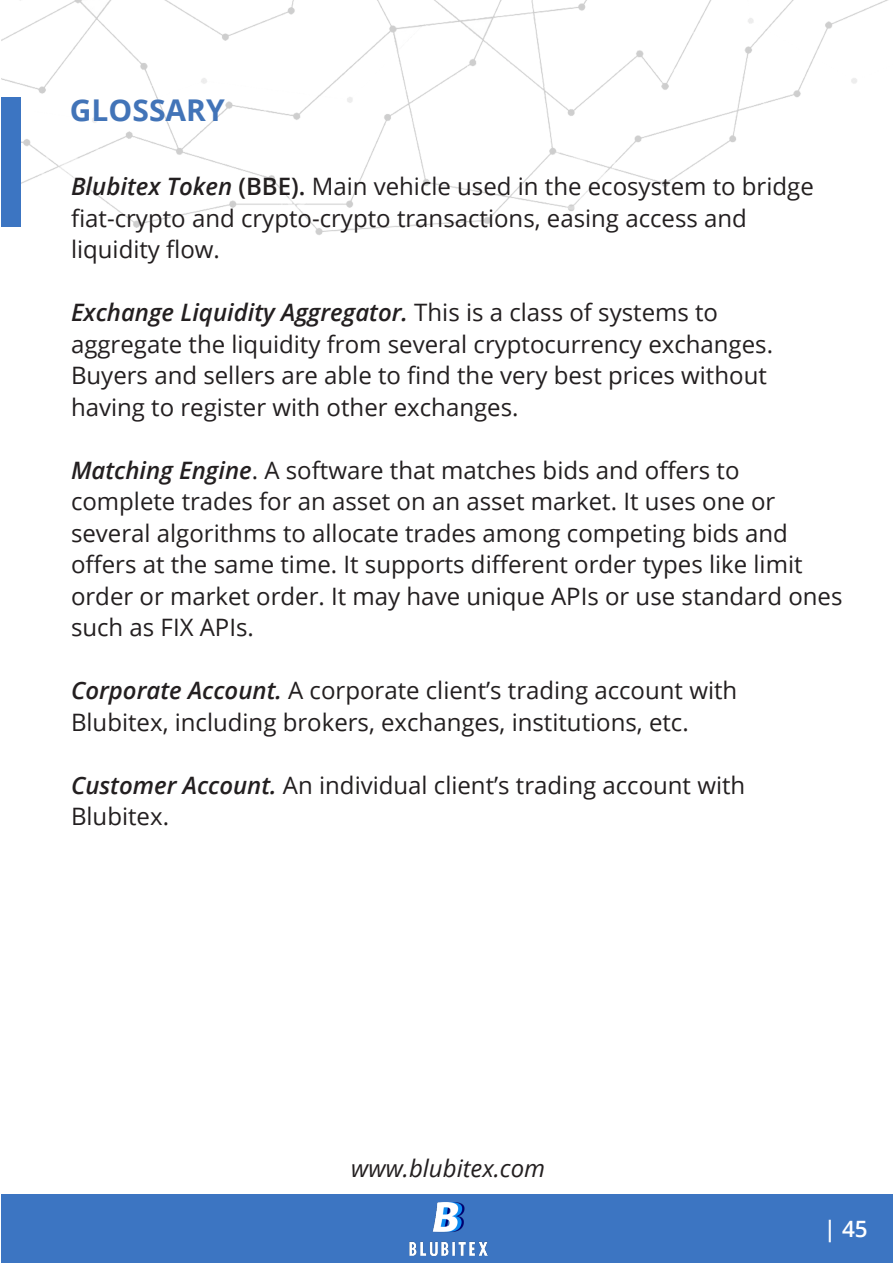
<style>
.page{position:relative;width:893px;height:1263px;background:#fff}
.page>*{position:absolute;margin:0;border:0;box-sizing:border-box;transform-origin:0 0}
.t1{font:700 30px "Open Sans";color:#4274b8}
.t2{font:24px/31.5px "Open Sans";color:#231f20}
.t3{font:italic 24px "Open Sans";color:#231f20}
.t4{font:600 22.5px "Open Sans";color:#fff}
.s1{font-weight:600;font-style:italic}
.s2{font-weight:600}
</style>
<div class="page">
<img style="left:2px;top:1px;width:884px;height:234px">
<div style="left:2px;top:97px;width:19px;height:130px;background:#3c75c2"></div>
<div style="left:2px;top:1194px;width:891px;height:69px;background:#3c75c2"></div>
<img style="left:409px;top:1203px;width:79px;height:52px">
<p class="t1" style="left:70px;top:89px;width:156px">GLOSSARY</p>
<p class="t2" style="left:71px;top:170px;width:744px"><span class="s1">Blubitex Token</span> <span class="s2">(BBE).</span> Main vehicle used in the ecosystem to bridge fiat-crypto and crypto-crypto transactions, easing access and liquidity flow.</p>
<p class="t2" style="left:71px;top:296px;width:704px"><span class="s1">Exchange Liquidity Aggregator.</span> This is a class of systems to aggregate the liquidity from several cryptocurrency exchanges.<br>Buyers and sellers are able to find the very best prices without having to register with other exchanges.</p>
<p class="t2" style="left:71px;top:454px;width:773px"><span class="s1">Matching Engine</span>. A software that matches bids and offers to complete trades for an asset on an asset market. It uses one or several algorithms to allocate trades among competing bids and offers at the same time. It supports different order types like limit order or market order. It may have unique APIs or use standard ones such as FIX APIs.</p>
<p class="t2" style="left:71px;top:674px;width:668px"><span class="s1">Corporate Account.</span> A corporate client’s trading account with<br>Blubitex, including brokers, exchanges, institutions, etc.</p>
<p class="t2" style="left:71px;top:768px;width:676px"><span class="s1">Customer Account.</span> An individual client’s trading account with<br>Blubitex.</p>
<p class="t3" style="left:351px;top:1151px;width:195px">www.blubitex.com</p>
<p class="t4" style="left:824px;top:1213px;width:45px">| 45</p>
</div>
